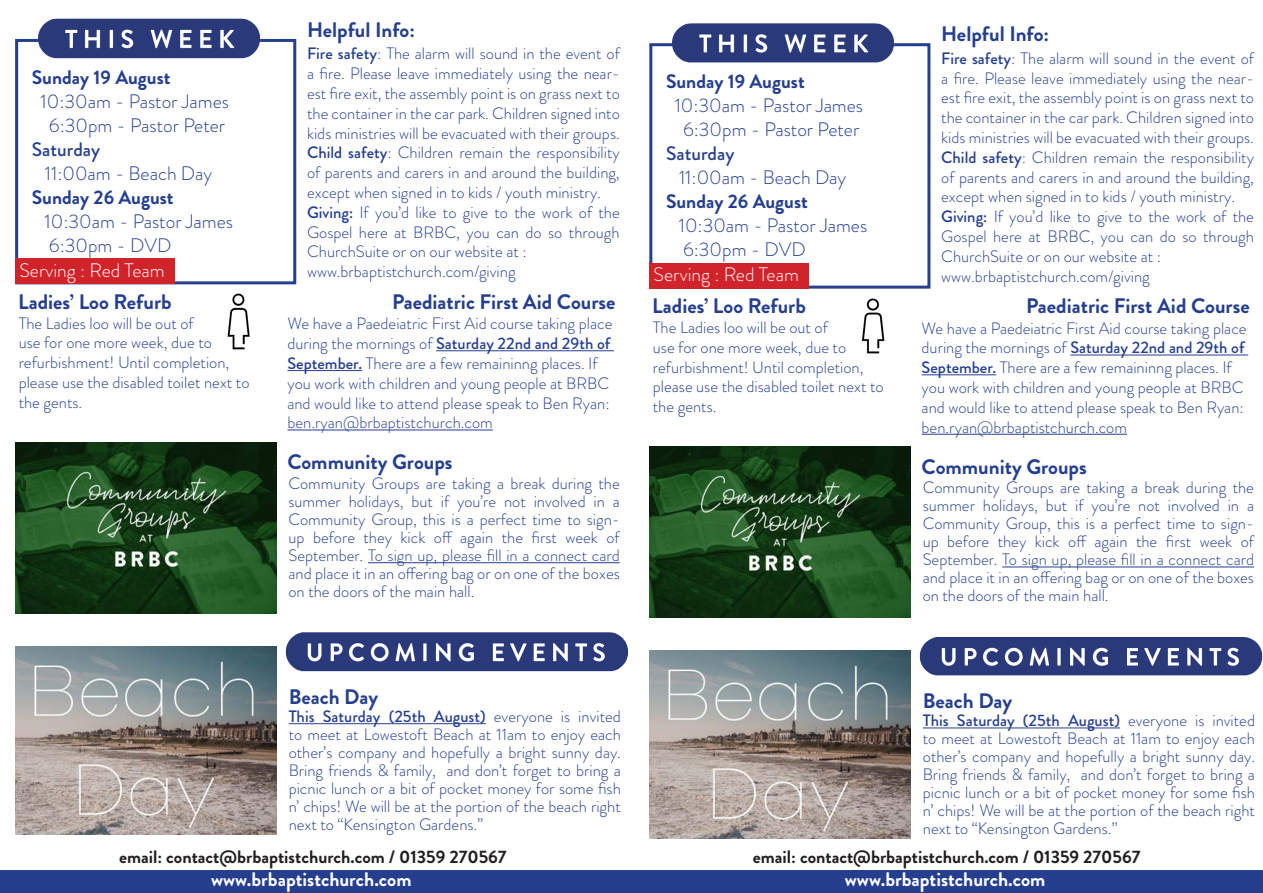
<style>
.page{position:relative;width:1263px;height:893px;background:#fff}
.page>*{position:absolute;margin:0;border:0;box-sizing:border-box;transform-origin:0 0}
.t1{font:700 21px "Brandon Grotesque";color:#253f8e}
.t2{font:300 19.5px "Brandon Grotesque";color:#253f8e}
.t3{font:700 19.5px "Brandon Grotesque";color:#253f8e}
.t4{font:700 19.5px "Brandon Grotesque";color:#fff}
.t5{font:300 19.5px "Brandon Grotesque";color:#fff}
.t6{font:500 19.5px "Brandon Grotesque";color:#253f8e}
.t7{font:700 18px "Brandon Grotesque";color:#231f20}
.t8{font:300 16.5px/19.8px "Brandon Grotesque";color:#253f8e;text-align:justify}
.s1{font-weight:500}
</style>
<div class="page">
<div style="left:15px;top:39px;width:281px;height:245px;border:3px solid #253f8e"></div>
<img style="left:27px;top:18px;width:243px;height:41px">
<img style="left:285px;top:632px;width:343px;height:40px">
<div style="left:15px;top:259px;width:160px;height:25px;background:#d1232a"></div>
<hr style="left:289px;top:723px;width:197px;height:1px;background:#253f8e">
<img style="left:15px;top:646px;width:262px;height:188px">
<hr style="left:368px;top:562px;width:252px;height:1px;background:#253f8e">
<div style="left:0;top:871px;width:631px;height:22px;background:#253f8e"></div>
<div style="left:631px;top:870px;width:632px;height:23px;background:#253f8e"></div>
<img style="left:15px;top:443px;width:262px;height:171px">
<hr style="left:436px;top:350px;width:178px;height:1px;background:#253f8e">
<hr style="left:287px;top:370px;width:75px;height:1px;background:#253f8e">
<hr style="left:287px;top:430px;width:206px;height:1px;background:#253f8e">
<img style="left:227px;top:293px;width:23px;height:57px">
<div style="left:649px;top:43px;width:281px;height:246px;border:3px solid #253f8e"></div>
<img style="left:661px;top:23px;width:243px;height:40px">
<img style="left:919px;top:637px;width:344px;height:39px">
<div style="left:649px;top:263px;width:160px;height:25px;background:#d1232a"></div>
<hr style="left:923px;top:727px;width:197px;height:1px;background:#253f8e">
<img style="left:649px;top:650px;width:262px;height:188px">
<hr style="left:1002px;top:567px;width:252px;height:1px;background:#253f8e">
<img style="left:649px;top:447px;width:262px;height:171px">
<hr style="left:1070px;top:355px;width:178px;height:1px;background:#253f8e">
<hr style="left:922px;top:374px;width:74px;height:1px;background:#253f8e">
<hr style="left:922px;top:434px;width:205px;height:1px;background:#253f8e">
<img style="left:862px;top:298px;width:23px;height:56px">
<p class="t3" style="left:32px;top:64px;width:140px">Sunday 19 August</p>
<p class="t2" style="left:41px;top:88px;width:190px">10:30am - Pastor James</p>
<p class="t2" style="left:49px;top:112px;width:178px">6:30pm - Pastor Peter</p>
<p class="t6" style="left:32px;top:136px;width:70px">Saturday</p>
<p class="t2" style="left:45px;top:160px;width:169px">11:00am - Beach Day</p>
<p class="t3" style="left:32px;top:184px;width:143px">Sunday 26 August</p>
<p class="t2" style="left:45px;top:208px;width:190px">10:30am - Pastor James</p>
<p class="t2" style="left:49px;top:232px;width:124px">6:30pm - DVD</p>
<p class="t5" style="left:19px;top:257px;width:147px">Serving : Red Team</p>
<p class="t1" style="left:307px;top:15px;width:109px">Helpful Info:</p>
<p class="t8" style="left:307px;top:44px;width:314px"><span class="s1">Fire safety</span>: The alarm will sound in the event of a fire. Please leave immediately using the near&shy;est fire exit, the assembly point is on grass next to the container in the car park. Children signed into kids ministries will be evacuated with their groups.</p>
<p class="t8" style="left:307px;top:143px;width:314px"><span class="s1">Child safety</span>: Children remain the responsibility of parents and carers in and around the building, except when signed in to kids / youth ministry.</p>
<p class="t8" style="left:307px;top:202px;width:314px"><span class="s1">Giving:</span> If you’d like to give to the work of the Gospel here at BRBC, you can do so through ChurchSuite or on our website at :</p>
<p class="t8" style="left:307px;top:262px;width:210px">www.brbaptistchurch.com/giving</p>
<p class="t1" style="left:18px;top:287px;width:155px">Ladies’ Loo Refurb</p>
<p class="t1" style="left:392px;top:287px;width:225px">Paediatric First Aid Course</p>
<p class="t8" style="left:19px;top:313px;width:232px;text-align:left">The Ladies loo will be out of<br>use for one more week, due to refurbishment! Until completion, please use the disabled toilet next to the gents.</p>
<p class="t8" style="left:287px;top:314px;width:326px;text-align:left">We have a Paedeiatric First Aid course taking place during the mornings of <span class="s1">Saturday 22nd and 29th of September.</span> There are a few remaininng places. If you work with children and young people at BRBC and would like to attend please speak to Ben Ryan: ben.ryan@brbaptistchurch.com</p>
<p class="t1" style="left:287px;top:447px;width:167px">Community Groups</p>
<p class="t8" style="left:288px;top:474px;width:333px;line-height:18px">Community Groups are taking a break during the summer holidays, but if you’re not involved in a Community Group, this is a perfect time to sign&shy;up before they kick off again the first week of September. To sign up, please fill in a connect card and place it in an offering bag or on one of the boxes on the doors of the main hall.</p>
<p class="t3" style="left:666px;top:68px;width:140px">Sunday 19 August</p>
<p class="t2" style="left:675px;top:92px;width:190px">10:30am - Pastor James</p>
<p class="t2" style="left:683px;top:116px;width:178px">6:30pm - Pastor Peter</p>
<p class="t6" style="left:666px;top:140px;width:70px">Saturday</p>
<p class="t2" style="left:679px;top:164px;width:169px">11:00am - Beach Day</p>
<p class="t3" style="left:666px;top:188px;width:143px">Sunday 26 August</p>
<p class="t2" style="left:679px;top:212px;width:190px">10:30am - Pastor James</p>
<p class="t2" style="left:683px;top:236px;width:124px">6:30pm - DVD</p>
<p class="t5" style="left:653px;top:261px;width:147px">Serving : Red Team</p>
<p class="t1" style="left:941px;top:19px;width:109px">Helpful Info:</p>
<p class="t8" style="left:941px;top:48px;width:314px"><span class="s1">Fire safety</span>: The alarm will sound in the event of a fire. Please leave immediately using the near&shy;est fire exit, the assembly point is on grass next to the container in the car park. Children signed into kids ministries will be evacuated with their groups.</p>
<p class="t8" style="left:941px;top:147px;width:314px"><span class="s1">Child safety</span>: Children remain the responsibility of parents and carers in and around the building, except when signed in to kids / youth ministry.</p>
<p class="t8" style="left:941px;top:207px;width:314px"><span class="s1">Giving:</span> If you’d like to give to the work of the Gospel here at BRBC, you can do so through ChurchSuite or on our website at :</p>
<p class="t8" style="left:941px;top:266px;width:210px">www.brbaptistchurch.com/giving</p>
<p class="t1" style="left:652px;top:291px;width:155px">Ladies’ Loo Refurb</p>
<p class="t1" style="left:1026px;top:291px;width:225px">Paediatric First Aid Course</p>
<p class="t8" style="left:653px;top:317px;width:232px;text-align:left">The Ladies loo will be out of<br>use for one more week, due to refurbishment! Until completion, please use the disabled toilet next to the gents.</p>
<p class="t8" style="left:922px;top:318px;width:326px;text-align:left">We have a Paedeiatric First Aid course taking place during the mornings of <span class="s1">Saturday 22nd and 29th of September.</span> There are a few remaininng places. If you work with children and young people at BRBC and would like to attend please speak to Ben Ryan: ben.ryan@brbaptistchurch.com</p>
<p class="t1" style="left:922px;top:452px;width:167px">Community Groups</p>
<p class="t8" style="left:923px;top:479px;width:333px;line-height:18px">Community Groups are taking a break during the summer holidays, but if you’re not involved in a Community Group, this is a perfect time to sign&shy;up before they kick off again the first week of September. To sign up, please fill in a connect card and place it in an offering bag or on one of the boxes on the doors of the main hall.</p>
<p class="t1" style="left:289px;top:682px;width:91px">Beach Day</p>
<p class="t8" style="left:289px;top:707px;width:334px;line-height:18px"><span class="s1">This Saturday (25th August)</span> everyone is invited to meet at Lowestoft Beach at 11am to enjoy each other’s company and hopefully a bright sunny day.<br>Bring friends &amp; family, and don’t forget to bring a picnic lunch or a bit of pocket money for some fish n’ chips! We will be at the portion of the beach right next to “Kensington Gardens.”</p>
<p class="t1" style="left:923px;top:686px;width:91px">Beach Day</p>
<p class="t8" style="left:923px;top:712px;width:334px;line-height:18px"><span class="s1">This Saturday (25th August)</span> everyone is invited to meet at Lowestoft Beach at 11am to enjoy each other’s company and hopefully a bright sunny day.<br>Bring friends &amp; family, and don’t forget to bring a picnic lunch or a bit of pocket money for some fish n’ chips! We will be at the portion of the beach right next to “Kensington Gardens.”</p>
<p class="t7" style="left:119px;top:845px;width:389px">email: contact@brbaptistchurch.com / 01359 270567</p>
<p class="t7" style="left:753px;top:844px;width:389px">email: contact@brbaptistchurch.com / 01359 270567</p>
<p class="t4" style="left:211px;top:865px;width:202px">www.brbaptistchurch.com</p>
<p class="t4" style="left:845px;top:865px;width:202px">www.brbaptistchurch.com</p>
</div>
